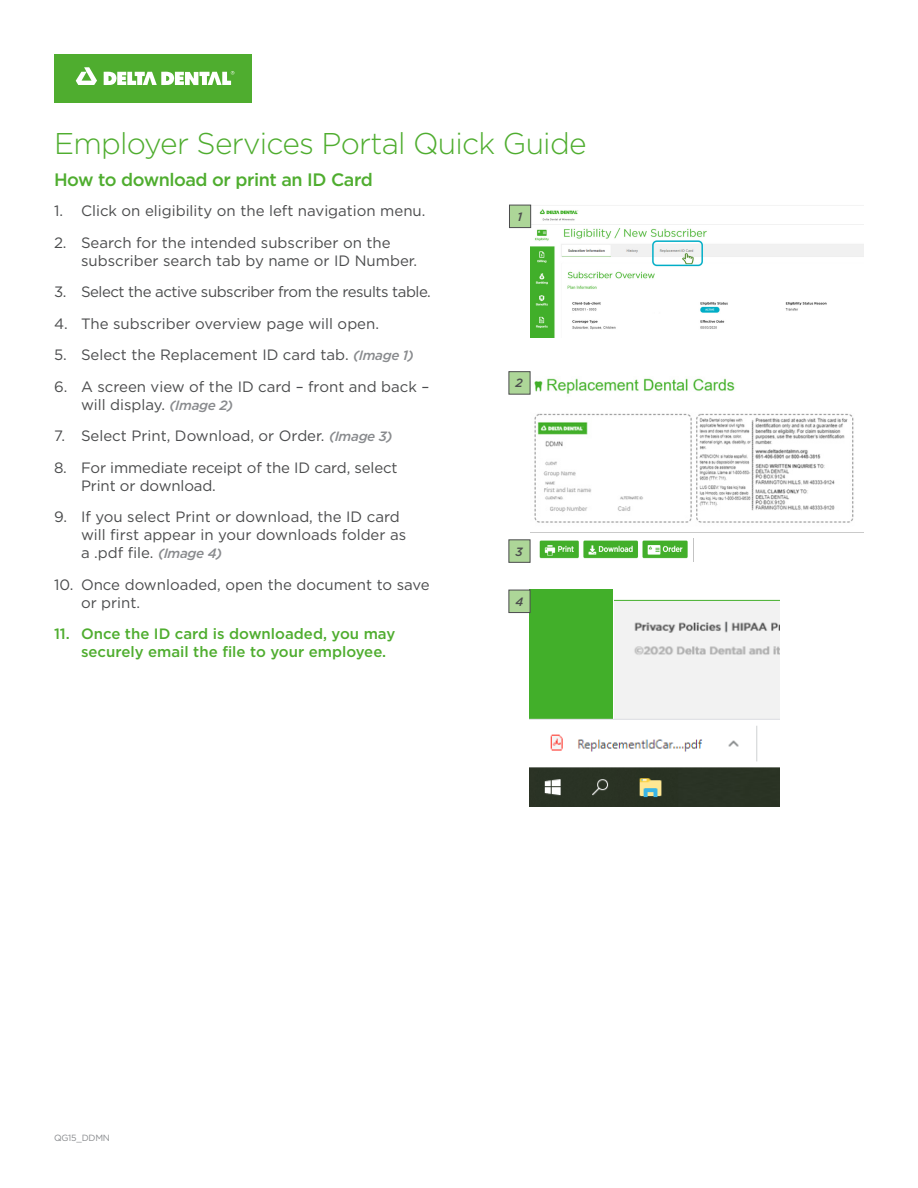
<style>
.page{position:relative;width:918px;height:1188px;background:#fff}
.page>*{position:absolute;margin:0;border:0;box-sizing:border-box;transform-origin:0 0}
.t1{font:300 30px "Gotham";letter-spacing:-.025em;color:#4fad2f}
.t2{font:500 18px "Gotham";letter-spacing:-.025em;color:#4fad2f}
.t3{font:15px/18px "Gotham";color:#4b4c4d}
.t4{font:500 15px/18px "Gotham";color:#4fad2f}
.t5{font:15px "Gotham";letter-spacing:-.03em;color:#4b4c4d}
.t6{font:italic 500 12px "Gotham";color:#4b4c4d}
.t7{font:9px "Gotham";letter-spacing:-.025em;color:#898b8e}
.s1{font-weight:500;font-style:italic;font-size:13.5px;color:#898b8e}
</style>
<div class="page">
<div style="left:54px;top:54px;width:198px;height:49px;background:#4fad2f"></div>
<svg style="left:76px;top:67px;width:21px;height:18px"></svg>
<svg style="left:104px;top:71px;width:130px;height:14px"></svg>
<img style="left:530px;top:205px;width:334px;height:133px">
<img style="left:530px;top:371px;width:334px;height:162px">
<img style="left:529px;top:590px;width:251px;height:216px">
<div style="left:509px;top:590px;width:21px;height:23px;background:#add698"></div>
<div style="left:509px;top:371px;width:21px;height:23px;background:#add698;border:1px solid #4b4c4d"></div>
<div style="left:509px;top:205px;width:22px;height:23px;background:#add698;border:1px solid #4b4c4d"></div>
<img style="left:539px;top:539px;width:155px;height:22px">
<div style="left:509px;top:540px;width:21px;height:23px;background:#add698"></div>
<p class="t1" style="left:54px;top:124px;width:534px">Employer Services Portal Quick Guide</p>
<p class="t2" style="left:54px;top:168px;width:320px">How to download or print an ID Card</p>
<p class="t3" style="left:54px;top:202px;width:373px">1. Click on eligibility on the left navigation menu.</p>
<p class="t3" style="left:81px;top:233px;width:338px;text-indent:-27px">2. Search for the intended subscriber on the subscriber search tab by name or ID Number.</p>
<p class="t5" style="left:54px;top:282px;width:378px">3. Select the active subscriber from the results table.</p>
<p class="t3" style="left:54px;top:314px;width:327px">4. The subscriber overview page will open.</p>
<p class="t3" style="left:54px;top:346px;width:361px">5. Select the Replacement ID card tab. <span class="s1">(Image 1)</span></p>
<p class="t3" style="left:81px;top:377px;width:350px;text-indent:-27px">6. A screen view of the ID card – front and back – will display. <span class="s1">(Image 2)</span></p>
<p class="t3" style="left:54px;top:427px;width:340px">7. Select Print, Download, or Order. <span class="s1">(Image 3)</span></p>
<p class="t3" style="left:81px;top:458px;width:318px;text-indent:-27px">8. For immediate receipt of the ID card, select<br>Print or download.</p>
<p class="t3" style="left:81px;top:508px;width:327px;text-indent:-27px">9. If you select Print or download, the ID card will first appear in your downloads folder as a .pdf file. <span class="s1">(Image 4)</span></p>
<p class="t3" style="left:81px;top:575px;width:350px;text-indent:-27px">10. Once downloaded, open the document to save or print.</p>
<p class="t4" style="left:81px;top:625px;width:316px;text-indent:-27px">11. Once the ID card is downloaded, you may securely email the file to your employee.</p>
<p class="t6" style="left:517px;top:209px;width:6px">1</p>
<p class="t6" style="left:516px;top:375px;width:9px">2</p>
<p class="t6" style="left:516px;top:543px;width:9px">3</p>
<p class="t6" style="left:515px;top:594px;width:9px">4</p>
<p class="t7" style="left:54px;top:1132px;width:58px">QG15_DDMN</p>
</div>
